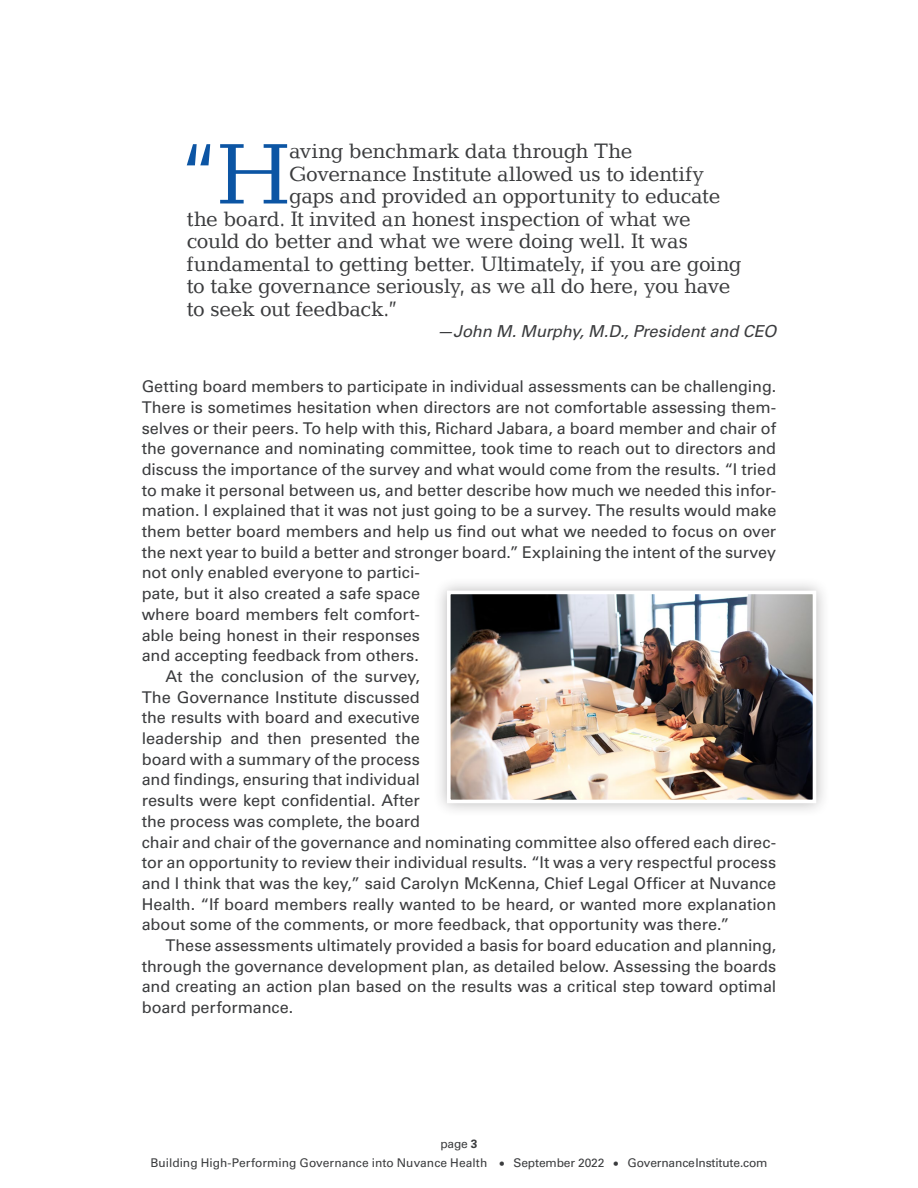
<style>
.page{position:relative;width:918px;height:1188px;background:#fff}
.page>*{position:absolute;margin:0;border:0;box-sizing:border-box;transform-origin:0 0}
.pullquote-author-bel{font:87px "Candida LT";color:#0c55a4}
.pullquote-author-bel-2{font:21px "Candida LT";letter-spacing:-.015em;color:#3b3c3e}
.pullquote-author{font:italic 16.5px "Univers LT Std";letter-spacing:-.01em;color:#3b3c3e}
.body{font:16.2px/20.7px "Univers LT Std";letter-spacing:-.005em;color:#3b3c3e}
.body-no-indent{font:16.2px/20.7px "Univers LT Std";letter-spacing:-.005em;color:#3b3c3e}
.t1{font:12px/19.5px "Univers LT Std";letter-spacing:-.005em;color:#3b3c3e;text-align:center}
.s1{font-weight:700}
</style>
<div class="page">
<div style="left:433px;top:576px;width:397px;height:241px;background:#231f20;opacity:.32"></div>
<img style="left:452px;top:596px;width:359px;height:202px">
<div style="left:447px;top:591px;width:369px;height:212px;border:4px solid #fff"></div>
<p class="pullquote-author-bel" style="left:174px;top:124px;width:117px">“H</p>
<p class="pullquote-author-bel-2" style="left:289px;top:139px;width:345px">aving benchmark data through The</p>
<p class="pullquote-author-bel-2" style="left:289px;top:162px;width:417px">Governance Institute allowed us to identify</p>
<p class="pullquote-author-bel-2" style="left:289px;top:184px;width:433px">gaps and provided an opportunity to educate</p>
<p class="pullquote-author-bel-2" style="left:187px;top:207px;width:506px">the board. It invited an honest inspection of what we</p>
<p class="pullquote-author-bel-2" style="left:187px;top:229px;width:503px">could do better and what we were doing well. It was</p>
<p class="pullquote-author-bel-2" style="left:187px;top:252px;width:556px">fundamental to getting better. Ultimately, if you are going</p>
<p class="pullquote-author-bel-2" style="left:187px;top:274px;width:545px">to take governance seriously, as we all do here, you have</p>
<p class="pullquote-author-bel-2" style="left:187px;top:297px;width:214px">to seek out feedback.”</p>
<p class="pullquote-author" style="left:437px;top:321px;width:341px">—John M. Murphy, M.D., President and CEO</p>
<p class="body-no-indent" style="left:142px;top:376px;width:636px">Getting board members to participate in individual assessments can be challenging.<br>There is sometimes hesitation when directors are not comfortable assessing them&shy;selves or their peers. To help with this, Richard Jabara, a board member and chair of the governance and nominating committee, took time to reach out to directors and discuss the importance of the survey and what would come from the results. “I tried to make it personal between us, and better describe how much we needed this infor&shy;mation. I explained that it was not just going to be a survey. The results would make them better board members and help us find out what we needed to focus on over the next year to build a better and stronger board.” Explaining the intent of the survey not only enabled everyone to partici-<br>pate, but it also created a safe space<br>where board members felt comfort-<br>able being honest in their responses<br>and accepting feedback from others.</p>
<p class="body" style="left:142px;top:666px;width:636px;text-indent:24px">At the conclusion of the survey,<br>The Governance Institute discussed<br>the results with board and executive<br>leadership and then presented the<br>board with a summary of the process<br>and findings, ensuring that individual<br>results were kept confidential. After<br>the process was complete, the board<br>chair and chair of the governance and nominating committee also offered each direc&shy;tor an opportunity to review their individual results. “It was a very respectful process and I think that was the key,” said Carolyn McKenna, Chief Legal Officer at Nuvance Health. “If board members really wanted to be heard, or wanted more explanation about some of the comments, or more feedback, that opportunity was there.”</p>
<p class="body" style="left:142px;top:935px;width:636px;text-align:justify;text-indent:24px">These assessments ultimately provided a basis for board education and planning, through the governance development plan, as detailed below. Assessing the boards and creating an action plan based on the results was a critical step toward optimal board performance.</p>
<p class="t1" style="left:150px;top:1134px;width:619px">page <span class="s1">3<br></span>Building High-Performing Governance into Nuvance Health • September 2022 • GovernanceInstitute.com</p>
</div>
